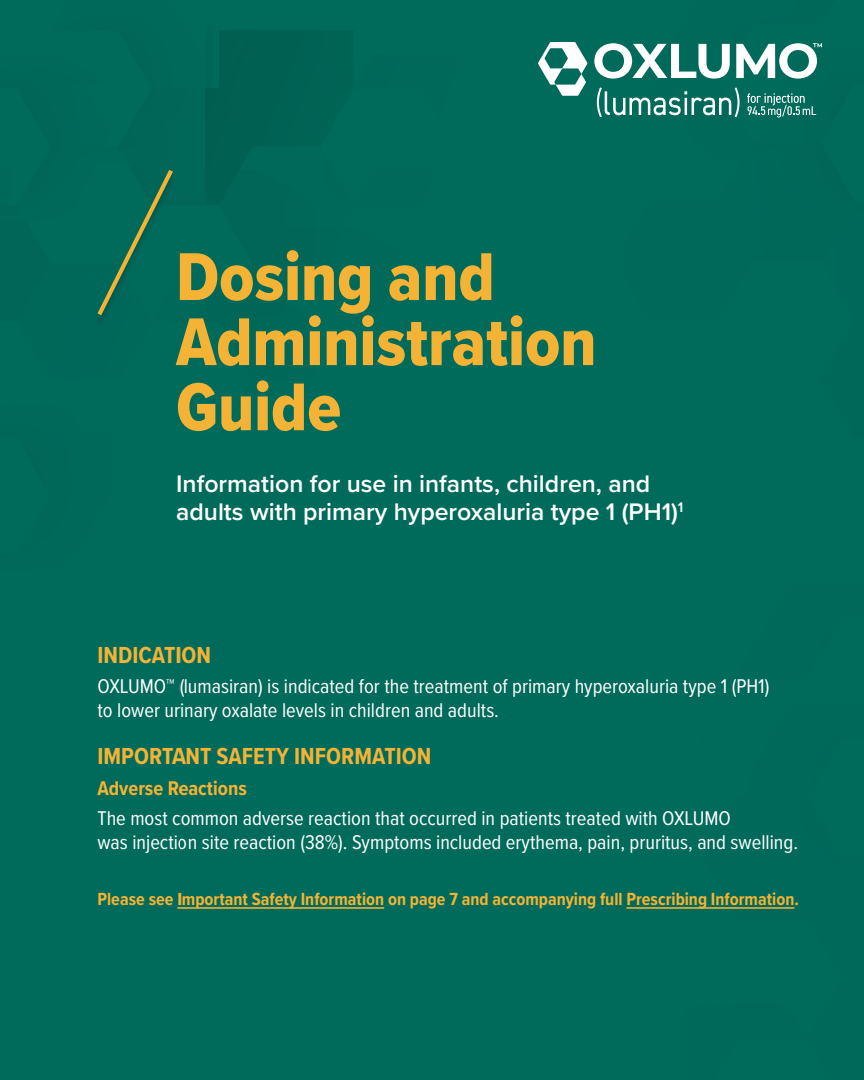
<style>
.page{position:relative;width:864px;height:1080px;background:#006a5b}
.page>*{position:absolute;margin:0;border:0;box-sizing:border-box;transform-origin:0 0}
.t1{font:70.05px/65.1px "Proxima Nova Cond Extrabld";color:#f5b335}
.t2{font:600 24.9px/28.2px "Proxima Nova";color:#fff}
.t3{font:700 24px "Proxima Nova Cond";color:#f5b335}
.t4{font:20.7px/24px "Proxima Nova Cond";color:#fff}
.t5{font:700 20.7px "Proxima Nova Cond";color:#f5b335}
.t6{font:700 18.15px "Proxima Nova Cond";color:#f5b335}
</style>
<div class="page">
<svg style="left:538px;top:42px;width:284px;height:76px"></svg>
<svg style="left:97px;top:30px;width:158px;height:292px"></svg>
<hr style="left:177px;top:907px;width:207px;height:2px;background:#f5b335">
<h1 class="t1" style="left:176px;top:243px;width:422px">Dosing and<br>Administration<br>Guide</h1>
<p class="t2" style="left:176px;top:469px;width:509px">Information for use in infants, children, and adults with primary hyperoxaluria type 1 (PH1)<sup>1</sup></p>
<p class="t3" style="left:98px;top:637px;width:115px">INDICATION</p>
<p class="t4" style="left:98px;top:673px;width:674px">OXLUMO™ (lumasiran) is indicated for the treatment of primary hyperoxaluria type 1 (PH1) to lower urinary oxalate levels in children and adults.</p>
<p class="t3" style="left:98px;top:739px;width:335px">IMPORTANT SAFETY INFORMATION</p>
<p class="t5" style="left:98px;top:772px;width:151px">Adverse Reactions</p>
<p class="t4" style="left:98px;top:805px;width:702px">The most common adverse reaction that occurred in patients treated with OXLUMO<br>was injection site reaction (38%). Symptoms included erythema, pain, pruritus, and swelling.</p>
<p class="t6" style="left:98px;top:886px;width:703px">Please see Important Safety Information on page 7 and accompanying full Prescribing Information.</p>
</div>
